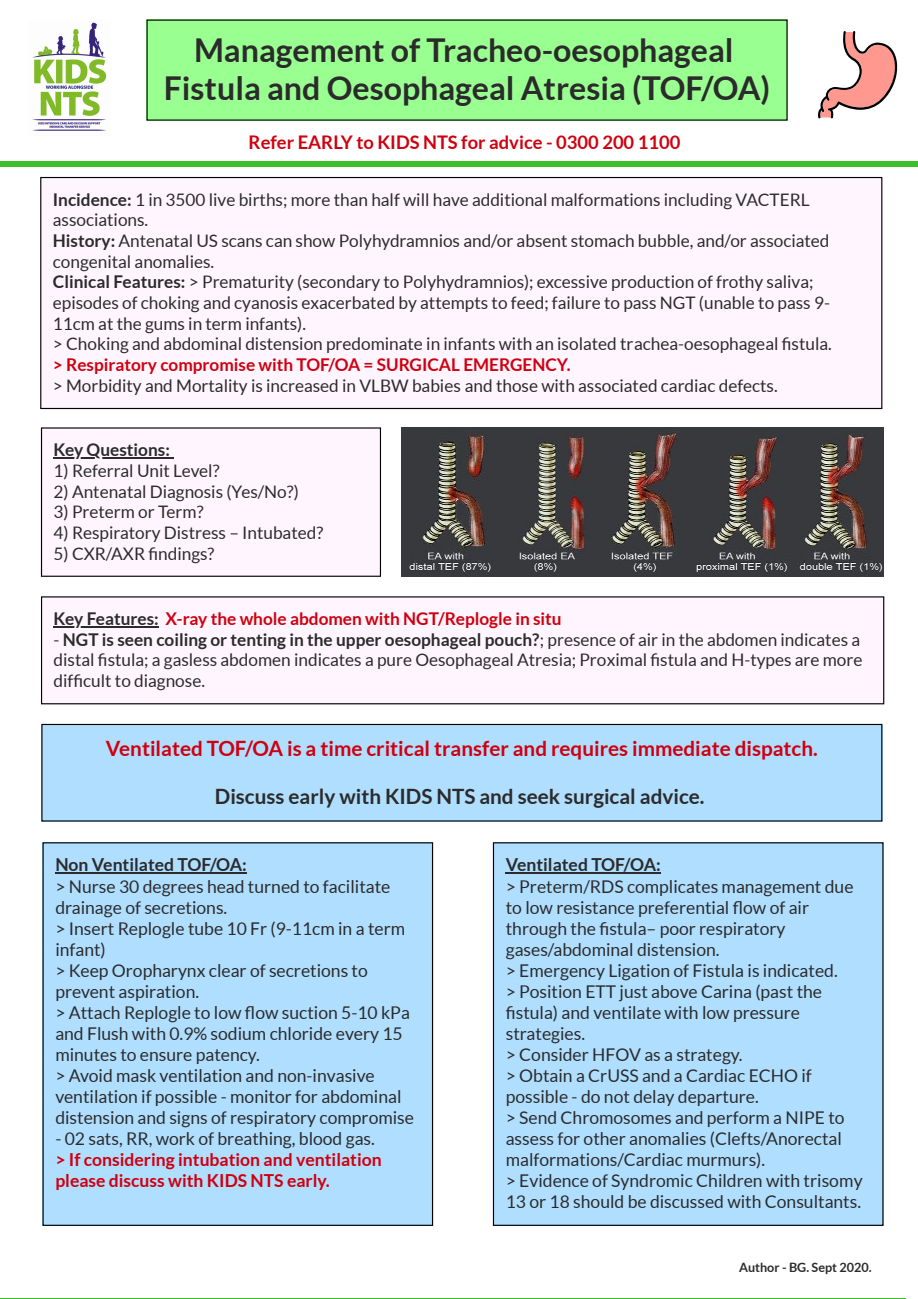
<style>
.page{position:relative;width:918px;height:1299px;background:#fff}
.page>*{position:absolute;margin:0;border:0;box-sizing:border-box;transform-origin:0 0}
.t1{font:700 32.1px/38px "Lato";color:#2b2b2b;text-align:center}
.t2{font:700 20.7px "Lato";color:#cf000f}
.t3{font:700 20.7px "Lato";color:#2b2b2b}
.t4{font:700 18.45px "Lato";color:#cf000f}
.t5{font:17.55px/21px "Lato";color:#2b2b2b}
.t6{font:700 17.55px/21px "Lato";color:#cf000f}
.t7{font:700 17.55px "Lato";color:#2b2b2b}
.t8{font:17.25px/20.7px "Lato";color:#2b2b2b}
.t9{font:700 17.25px "Lato";color:#cf000f}
.t10{font:700 17.25px "Lato";color:#2b2b2b}
.t11{font:700 12.6px "Lato";color:#2b2b2b}
.s1{font-weight:700}
.s2{color:#2b2b2b}
</style>
<div class="page">
<img style="left:32px;top:22px;width:75px;height:109px">
<div style="left:147px;top:20px;width:641px;height:101px;background:#9aff91"></div>
<div style="left:0;top:161px;width:213px;height:6px;background:#3bbf2a"></div>
<div style="left:213px;top:161px;width:213px;height:6px;background:#3bbf2a"></div>
<div style="left:426px;top:161px;width:212px;height:6px;background:#3bbf2a"></div>
<div style="left:638px;top:161px;width:213px;height:6px;background:#3bbf2a"></div>
<div style="left:851px;top:161px;width:67px;height:6px;background:#3bbf2a"></div>
<div style="left:40px;top:177px;width:842px;height:232px;background:#fff5fe"></div>
<div style="left:40px;top:177px;width:842px;height:232px;border:1px solid #000"></div>
<hr style="left:0;top:1298px;width:199px;height:1px;background:#3bbf2a">
<hr style="left:199px;top:1298px;width:213px;height:1px;background:#3bbf2a">
<hr style="left:412px;top:1298px;width:213px;height:1px;background:#3bbf2a">
<hr style="left:625px;top:1298px;width:212px;height:1px;background:#3bbf2a">
<hr style="left:837px;top:1298px;width:68px;height:1px;background:#3bbf2a">
<div style="left:41px;top:724px;width:841px;height:97px;background:#b0deff"></div>
<div style="left:41px;top:724px;width:841px;height:97px;border:1px solid #000"></div>
<div style="left:41px;top:427px;width:340px;height:150px;background:#fff5fe"></div>
<div style="left:41px;top:427px;width:340px;height:150px;border:1px solid #000"></div>
<hr style="left:54px;top:457px;width:116px;height:1px;background:#2b2b2b">
<img style="left:401px;top:427px;width:483px;height:150px">
<div style="left:41px;top:596px;width:843px;height:108px;background:#fff5fe"></div>
<div style="left:41px;top:596px;width:843px;height:108px;border:1px solid #000"></div>
<hr style="left:54px;top:626px;width:105px;height:1px;background:#2b2b2b">
<div style="left:493px;top:842px;width:391px;height:384px;background:#b0deff"></div>
<div style="left:493px;top:842px;width:391px;height:384px;border:1px solid #000"></div>
<hr style="left:506px;top:873px;width:155px;height:1px;background:#2b2b2b">
<svg style="left:818px;top:31px;width:79px;height:87px"></svg>
<div style="left:42px;top:842px;width:391px;height:384px;background:#b0deff"></div>
<div style="left:42px;top:842px;width:391px;height:384px;border:1px solid #000"></div>
<hr style="left:55px;top:873px;width:192px;height:1px;background:#2b2b2b">
<h1 class="t1" style="left:164px;top:31px;width:608px">Management of Tracheo-oesophageal<br>Fistula and Oesophageal Atresia (TOF/OA)</h1>
<p class="t4" style="left:249px;top:132px;width:433px">Refer EARLY to KIDS NTS for advice - 0300 200 1100</p>
<p class="t8" style="left:53px;top:189px;width:780px"><span class="s1">Incidence:</span> 1 in 3500 live births; more than half will have additional malformations including VACTERL associations.<br><span class="s1">History:</span> Antenatal US scans can show Polyhydramnios and/or absent stomach bubble, and/or associated congenital anomalies.<br><span class="s1">Clinical Features:</span> &gt; Prematurity (secondary to Polyhydramnios); excessive production of frothy saliva; episodes of choking and cyanosis exacerbated by attempts to feed; failure to pass NGT (unable to pass 9- 11cm at the gums in term infants).<br>&gt; Choking and abdominal distension predominate in infants with an isolated trachea-oesophageal fistula.</p>
<p class="t9" style="left:53px;top:355px;width:519px">&gt; Respiratory compromise with TOF/OA = SURGICAL EMERGENCY.</p>
<p class="t8" style="left:53px;top:375px;width:726px">&gt; Morbidity and Mortality is increased in VLBW babies and those with associated cardiac defects.</p>
<p class="t10" style="left:54px;top:440px;width:118px">Key Questions:</p>
<p class="t8" style="left:54px;top:460px;width:167px">1) Referral Unit Level?</p>
<p class="t8" style="left:54px;top:481px;width:247px">2) Antenatal Diagnosis (Yes/No?)</p>
<p class="t8" style="left:54px;top:502px;width:151px">3) Preterm or Term?</p>
<p class="t8" style="left:54px;top:522px;width:271px">4) Respiratory Distress – Intubated?</p>
<p class="t8" style="left:54px;top:543px;width:162px">5) CXR/AXR findings?</p>
<p class="t9" style="left:54px;top:609px;width:510px"><span class="s2">Key Features:</span> X-ray the whole abdomen with NGT/Replogle in situ</p>
<p class="t8" style="left:54px;top:629px;width:810px">- <span class="s1">NGT is seen coiling or tenting in the upper oesophageal pouch?</span>; presence of air in the abdomen indicates a distal fistula; a gasless abdomen indicates a pure Oesophageal Atresia; Proximal fistula and H-types are more difficult to diagnose.</p>
<p class="t2" style="left:106px;top:737px;width:713px">Ventilated TOF/OA is a time critical transfer and requires immediate dispatch.</p>
<p class="t3" style="left:215px;top:785px;width:491px">Discuss early with KIDS NTS and seek surgical advice.</p>
<p class="t7" style="left:55px;top:855px;width:193px">Non Ventilated TOF/OA:</p>
<p class="t5" style="left:55px;top:876px;width:360px">&gt; Nurse 30 degrees head turned to facilitate drainage of secretions.<br>&gt; Insert Replogle tube 10 Fr (9-11cm in a term infant)<br>&gt; Keep Oropharynx clear of secretions to prevent aspiration.<br>&gt; Attach Replogle to low flow suction 5-10 kPa and Flush with 0.9% sodium chloride every 15 minutes to ensure patency.<br>&gt; Avoid mask ventilation and non-invasive ventilation if possible - monitor for abdominal distension and signs of respiratory compromise</p>
<p class="t5" style="left:55px;top:1128px;width:321px">- 02 sats, RR, work of breathing, blood gas.</p>
<p class="t6" style="left:55px;top:1149px;width:328px">&gt; If considering intubation and ventilation please discuss with KIDS NTS early.</p>
<p class="t7" style="left:506px;top:855px;width:156px">Ventilated TOF/OA:</p>
<p class="t5" style="left:506px;top:876px;width:358px">&gt; Preterm/RDS complicates management due to low resistance preferential flow of air through the fistula– poor respiratory gases/abdominal distension.<br>&gt; Emergency Ligation of Fistula is indicated.<br>&gt; Position ETT just above Carina (past the fistula) and ventilate with low pressure strategies.<br>&gt; Consider HFOV as a strategy.<br>&gt; Obtain a CrUSS and a Cardiac ECHO if possible - do not delay departure.<br>&gt; Send Chromosomes and perform a NIPE to assess for other anomalies (Clefts/Anorectal malformations/Cardiac murmurs).<br>&gt; Evidence of Syndromic Children with trisomy 13 or 18 should be discussed with Consultants.</p>
<p class="t11" style="left:739px;top:1260px;width:134px">Author - BG. Sept 2020.</p>
</div>
